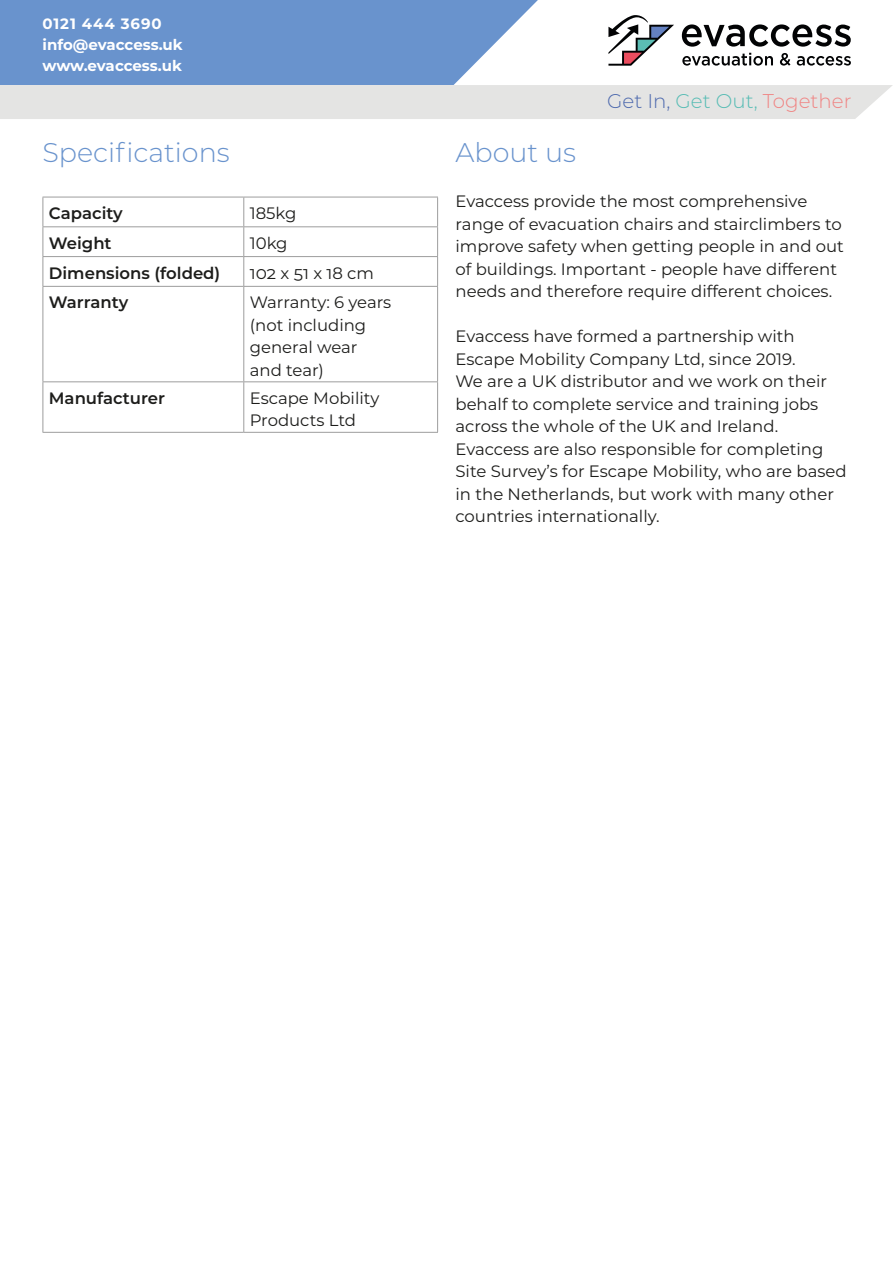
<style>
.page{position:relative;width:893px;height:1263px;background:#fff}
.page>*{position:absolute;margin:0;border:0;box-sizing:border-box;transform-origin:0 0}
.t1{font:300 27px "Montserrat";color:#6993cd}
.t2{font:300 19.8px "Montserrat";color:#f08483}
.t3{font:16.5px/22.5px "Montserrat";color:#1d1d1b}
.t4{font:600 16.5px "Montserrat";color:#1d1d1b}
.t5{font:700 15px "Montserrat";color:#fff}
.t6{font:700 15px "Montserrat";letter-spacing:.06em;color:#fff}
.s1{color:#4e6aae}
.s2{color:#57bcb4}
</style>
<div class="page">
<svg style="left:0;top:0;width:538px;height:85px;background:#749bd0"></svg>
<div style="left:0;top:85px;width:893px;height:34px;background:#e4e4e3"></div>
<svg style="left:682px;top:53px;width:169px;height:13px"></svg>
<svg style="left:682px;top:24px;width:169px;height:23px"></svg>
<svg style="left:608px;top:15px;width:66px;height:51px"></svg>
<hr style="left:43px;top:197px;width:201px;height:1px;background:#9d9d9d">
<hr style="left:244px;top:197px;width:194px;height:1px;background:#9d9d9d">
<hr style="left:43px;top:226px;width:201px;height:1px;background:#9d9d9d">
<hr style="left:244px;top:226px;width:194px;height:1px;background:#9d9d9d">
<hr style="left:43px;top:256px;width:201px;height:1px;background:#9d9d9d">
<svg style="left:43px;top:197px;width:1px;height:89px"></svg>
<hr style="left:244px;top:256px;width:194px;height:1px;background:#9d9d9d">
<svg style="left:243px;top:197px;width:1px;height:89px"></svg>
<svg style="left:437px;top:197px;width:1px;height:89px"></svg>
<hr style="left:43px;top:286px;width:201px;height:1px;background:#9d9d9d">
<hr style="left:43px;top:287px;width:1px;height:94px;background:#9d9d9d">
<hr style="left:244px;top:286px;width:194px;height:1px;background:#9d9d9d">
<hr style="left:243px;top:287px;width:1px;height:94px;background:#9d9d9d">
<hr style="left:437px;top:287px;width:1px;height:94px;background:#9d9d9d">
<hr style="left:43px;top:381px;width:201px;height:1px;background:#9d9d9d">
<hr style="left:43px;top:382px;width:1px;height:50px;background:#9d9d9d">
<hr style="left:244px;top:381px;width:194px;height:1px;background:#9d9d9d">
<hr style="left:243px;top:382px;width:1px;height:50px;background:#9d9d9d">
<hr style="left:437px;top:382px;width:1px;height:50px;background:#9d9d9d">
<hr style="left:43px;top:432px;width:201px;height:1px;background:#9d9d9d">
<hr style="left:244px;top:432px;width:194px;height:1px;background:#9d9d9d">
<p class="t6" style="left:43px;top:13px;width:121px">0121 444 3690</p>
<p class="t5" style="left:43px;top:34px;width:142px">info@evaccess.uk</p>
<p class="t5" style="left:43px;top:55px;width:141px">www.evaccess.uk</p>
<p class="t1" style="left:43px;top:134px;width:189px">Specifications</p>
<p class="t4" style="left:49px;top:201px;width:75px">Capacity</p>
<p class="t3" style="left:250px;top:201px;width:48px">185kg</p>
<p class="t4" style="left:49px;top:231px;width:64px">Weight</p>
<p class="t3" style="left:250px;top:231px;width:39px">10kg</p>
<p class="t4" style="left:49px;top:261px;width:173px">Dimensions (folded)</p>
<p class="t3" style="left:250px;top:261px;width:126px">102 x 51 x 18 cm</p>
<p class="t4" style="left:49px;top:291px;width:81px">Warranty</p>
<p class="t3" style="left:250px;top:291px;width:143px">Warranty: 6 years</p>
<p class="t3" style="left:250px;top:313px;width:118px">(not including</p>
<p class="t3" style="left:250px;top:336px;width:109px">general wear</p>
<p class="t3" style="left:250px;top:358px;width:76px">and tear)</p>
<p class="t4" style="left:49px;top:386px;width:118px">Manufacturer</p>
<p class="t3" style="left:250px;top:386px;width:131px">Escape Mobility</p>
<p class="t3" style="left:250px;top:409px;width:108px">Products Ltd</p>
<p class="t2" style="left:607px;top:87px;width:246px"><span class="s1">Get In,</span> <span class="s2">Get Out,</span> Together</p>
<p class="t1" style="left:455px;top:134px;width:122px">About us</p>
<p class="t3" style="left:455px;top:190px;width:390px">Evaccess provide the most comprehensive range of evacuation chairs and stairclimbers to improve safety when getting people in and out of buildings. Important - people have different needs and therefore require different choices.</p>
<p class="t3" style="left:455px;top:325px;width:341px">Evaccess have formed a partnership with</p>
<p class="t3" style="left:455px;top:347px;width:393px">Escape Mobility Company Ltd, since 2019.<br>We are a UK distributor and we work on their behalf to complete service and training jobs across the whole of the UK and Ireland.<br>Evaccess are also responsible for completing Site Survey’s for Escape Mobility, who are based in the Netherlands, but work with many other countries internationally.</p>
</div>
